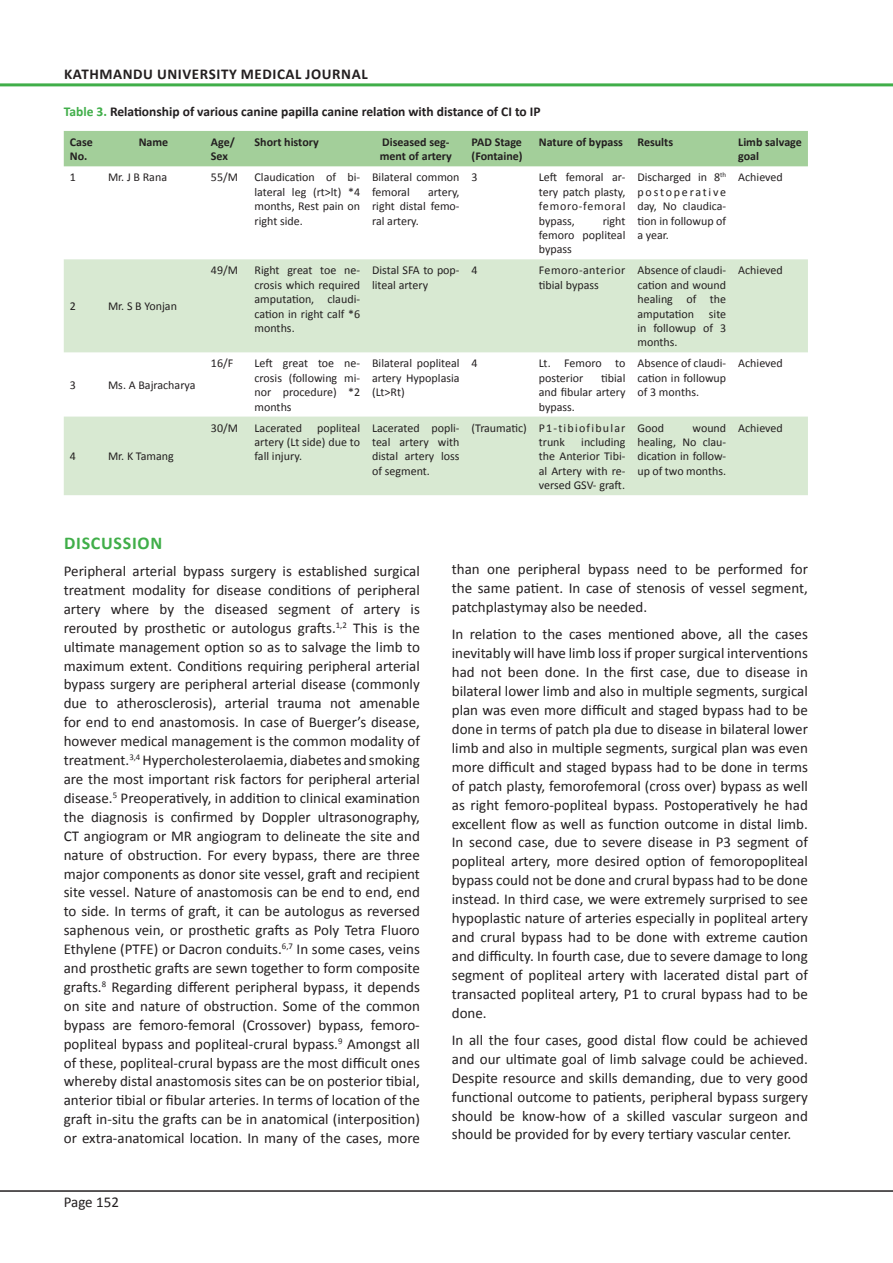
<style>
.page{position:relative;width:893px;height:1263px;background:#fff}
.page>*{position:absolute;margin:0;border:0;box-sizing:border-box;transform-origin:0 0}
.Normal_Text{font:700 18px "Calibri";letter-spacing:.04em;color:#40ae49}
.Normal_Text-2{font:15px/18.9px "Calibri";color:#231f20;text-align:justify}
.Heading_2_-_Sub_head{font:700 15px "Calibri";letter-spacing:.04em;color:#231f20}
.Table_Figure_Legend{font:700 13.5px "Calibri";color:#231f20}
.Table_Text{font:12px/14.4px "Calibri";color:#231f20;text-align:justify}
.Table_Text-2{font:700 12px/14.4px "Calibri";color:#231f20}
.Table_Text-3{font:12px/14.4px "Calibri";letter-spacing:.025em;color:#231f20}
.Table_Text-4{font:12px/14.4px "Calibri";letter-spacing:.1em;color:#231f20}
.s1{color:#40ae49}
</style>
<div class="page">
<hr style="left:0;top:1190px;width:893px;height:2px;background:#231f20">
<hr style="left:0;top:83px;width:893px;height:3px;background:#40ae49">
<div style="left:64px;top:131px;width:744px;height:35px;background:#a3cf9a"></div>
<svg style="left:64px;top:259px;width:744px;height:236px;fill:#d8e9d2"></svg>
<p class="Heading_2_-_Sub_head" style="left:64px;top:64px;width:305px">KATHMANDU UNIVERSITY MEDICAL JOURNAL</p>
<p class="Table_Figure_Legend" style="left:64px;top:103px;width:478px"><span class="s1">Table 3.</span> Relationship of various canine papilla canine relation with distance of CI to IP</p>
<p class="Table_Text-2" style="left:70px;top:135px;width:25px">Case<br>No.</p>
<p class="Table_Text-2" style="left:139px;top:135px;width:31px">Name</p>
<p class="Table_Text-2" style="left:211px;top:135px;width:26px">Age/<br>Sex</p>
<p class="Table_Text-2" style="left:255px;top:135px;width:66px">Short history</p>
<p class="Table_Text-2" style="left:380px;top:135px;width:74px">Diseased seg&shy;ment of artery</p>
<p class="Table_Text-2" style="left:472px;top:135px;width:53px">PAD Stage (Fontaine)</p>
<p class="Table_Text-2" style="left:539px;top:135px;width:86px">Nature of bypass</p>
<p class="Table_Text-2" style="left:637px;top:135px;width:37px">Results</p>
<p class="Table_Text-2" style="left:738px;top:135px;width:65px">Limb salvage goal</p>
<p class="Table_Text" style="left:70px;top:170px;width:8px">1</p>
<p class="Table_Text" style="left:108px;top:170px;width:61px">Mr. J B Rana</p>
<p class="Table_Text" style="left:211px;top:170px;width:29px">55/M</p>
<p class="Table_Text" style="left:255px;top:170px;width:107px">Claudication of bi&shy;lateral leg (rt&gt;lt) *4 months, Rest pain on right side.</p>
<p class="Table_Text" style="left:372px;top:170px;width:89px">Bilateral common femoral</p>
<p class="Table_Text" style="left:637px;top:170px;width:90px">Discharged in 8<sup>th </sup>postoperative day, No claudica&shy;tion in followup of a year.</p>
<p class="Table_Text" style="left:738px;top:170px;width:46px">Achieved</p>
<p class="Table_Text" style="left:472px;top:170px;width:8px">3</p>
<p class="Table_Text" style="left:539px;top:170px;width:88px">Left femoral ar&shy;tery patch plasty, femoro-femoral bypass,</p>
<p class="Table_Text" style="left:372px;top:185px;width:89px;text-indent:56px">artery, right distal femo&shy;ral artery.</p>
<p class="Table_Text" style="left:539px;top:213px;width:88px;text-indent:64px">right femoro popliteal bypass</p>
<p class="Table_Text" style="left:70px;top:299px;width:8px">2</p>
<p class="Table_Text" style="left:108px;top:299px;width:70px">Mr. S B Yonjan</p>
<p class="Table_Text" style="left:70px;top:378px;width:8px">3</p>
<p class="Table_Text" style="left:108px;top:378px;width:89px">Ms. A Bajracharya</p>
<p class="Table_Text" style="left:70px;top:449px;width:8px">4</p>
<p class="Table_Text" style="left:108px;top:449px;width:67px">Mr. K Tamang</p>
<p class="Table_Text" style="left:211px;top:263px;width:29px">49/M</p>
<p class="Table_Text" style="left:255px;top:263px;width:107px">Right great toe ne&shy;crosis which required amputation, claudi&shy;cation in right calf *6 months.</p>
<p class="Table_Text" style="left:372px;top:263px;width:89px">Distal SFA to pop&shy;liteal artery</p>
<p class="Table_Text" style="left:472px;top:263px;width:8px">4</p>
<p class="Table_Text-3" style="left:539px;top:263px;width:88px">Femoro-anterior tibial bypass</p>
<p class="Table_Text" style="left:637px;top:263px;width:90px">Absence of claudi&shy;cation and wound healing of the amputation site in followup of 3 months.</p>
<p class="Table_Text" style="left:738px;top:263px;width:46px">Achieved</p>
<p class="Table_Text" style="left:211px;top:356px;width:24px">16/F</p>
<p class="Table_Text" style="left:255px;top:356px;width:107px">Left great toe ne&shy;crosis (following mi&shy;nor procedure) *2 months</p>
<p class="Table_Text" style="left:372px;top:356px;width:89px">Bilateral popliteal artery Hypoplasia (Lt&gt;Rt)</p>
<p class="Table_Text" style="left:472px;top:356px;width:8px">4</p>
<p class="Table_Text" style="left:539px;top:356px;width:88px">Lt. Femoro to posterior</p>
<p class="Table_Text" style="left:539px;top:371px;width:88px;text-indent:62px">tibial and fibular artery bypass.</p>
<p class="Table_Text" style="left:211px;top:420px;width:29px">30/M</p>
<p class="Table_Text" style="left:255px;top:420px;width:49px">Lacerated</p>
<p class="Table_Text" style="left:255px;top:420px;width:107px;text-indent:63px">popliteal artery (Lt side) due to fall injury.</p>
<p class="Table_Text" style="left:372px;top:420px;width:89px">Lacerated popli&shy;teal artery with distal artery loss of segment.</p>
<p class="Table_Text" style="left:472px;top:420px;width:57px">(Traumatic)</p>
<p class="Table_Text-4" style="left:539px;top:420px;width:88px">P1-tibiofibular trunk</p>
<p class="Table_Text" style="left:539px;top:435px;width:88px;text-indent:42px">including the Anterior Tibi&shy;al Artery with re&shy;versed GSV- graft.</p>
<p class="Table_Text" style="left:637px;top:356px;width:90px">Absence of claudi&shy;cation in followup of 3 months.</p>
<p class="Table_Text" style="left:738px;top:356px;width:46px">Achieved</p>
<p class="Table_Text" style="left:637px;top:420px;width:90px;text-indent:55px">wound healing, No clau&shy;dication in follow&shy;up of two months.</p>
<p class="Table_Text" style="left:738px;top:420px;width:46px">Achieved</p>
<p class="Table_Text" style="left:637px;top:420px;width:28px">Good</p>
<p class="Normal_Text" style="left:64px;top:531px;width:100px">DISCUSSION</p>
<p class="Normal_Text-2" style="left:64px;top:562px;width:358px">Peripheral arterial bypass surgery is established surgical treatment modality for disease conditions of peripheral artery where by the diseased segment of artery is rerouted by prosthetic or autologus grafts.<sup>1,2</sup> This is the ultimate management option so as to salvage the limb to maximum extent. Conditions requiring peripheral arterial bypass surgery are peripheral arterial disease (commonly due to atherosclerosis), arterial trauma not amenable for end to end anastomosis. In case of Buerger’s disease, however medical management is the common modality of treatment.<sup>3,4</sup> Hypercholesterolaemia, diabetes and smoking are the most important risk factors for peripheral arterial disease.<sup>5</sup> Preoperatively, in addition to clinical examination the diagnosis is confirmed by Doppler ultrasonography, CT angiogram or MR angiogram to delineate the site and nature of obstruction. For every bypass, there are three major components as donor site vessel, graft and recipient site vessel. Nature of anastomosis can be end to end, end to side. In terms of graft, it can be autologus as reversed saphenous vein, or prosthetic grafts as Poly Tetra Fluoro Ethylene (PTFE) or Dacron conduits.<sup>6,7</sup> In some cases, veins and prosthetic grafts are sewn together to form composite grafts.<sup>8</sup> Regarding different peripheral bypass, it depends on site and nature of obstruction. Some of the common bypass are femoro-femoral (Crossover) bypass, femoro&shy;popliteal bypass and popliteal-crural bypass.<sup>9</sup> Amongst all of these, popliteal-crural bypass are the most difficult ones whereby distal anastomosis sites can be on posterior tibial, anterior tibial or fibular arteries. In terms of location of the graft in-situ the grafts can be in anatomical (interposition) or extra-anatomical location. In many of the cases, more</p>
<p class="Normal_Text-2" style="left:452px;top:560px;width:358px">than one peripheral bypass need to be performed for the same patient. In case of stenosis of vessel segment, patchplastymay also be needed.</p>
<p class="Normal_Text-2" style="left:452px;top:625px;width:358px">In relation to the cases mentioned above, all the cases inevitably will have limb loss if proper surgical interventions had not been done. In the first case, due to disease in bilateral lower limb and also in multiple segments, surgical plan was even more difficult and staged bypass had to be done in terms of patch pla due to disease in bilateral lower limb and also in multiple segments, surgical plan was even more difficult and staged bypass had to be done in terms of patch plasty, femorofemoral (cross over) bypass as well as right femoro-popliteal bypass. Postoperatively he had excellent flow as well as function outcome in distal limb.<br>In second case, due to severe disease in P3 segment of popliteal artery, more desired option of femoropopliteal bypass could not be done and crural bypass had to be done instead. In third case, we were extremely surprised to see hypoplastic nature of arteries especially in popliteal artery and crural bypass had to be done with extreme caution and difficulty. In fourth case, due to severe damage to long segment of popliteal artery with lacerated distal part of transacted popliteal artery, P1 to crural bypass had to be done.</p>
<p class="Normal_Text-2" style="left:452px;top:1030px;width:358px">In all the four cases, good distal flow could be achieved and our ultimate goal of limb salvage could be achieved.<br>Despite resource and skills demanding, due to very good functional outcome to patients, peripheral bypass surgery should be know-how of a skilled vascular surgeon and should be provided for by every tertiary vascular center.</p>
<p class="Normal_Text-2" style="left:64px;top:1193px;width:57px">Page 152</p>
</div>
